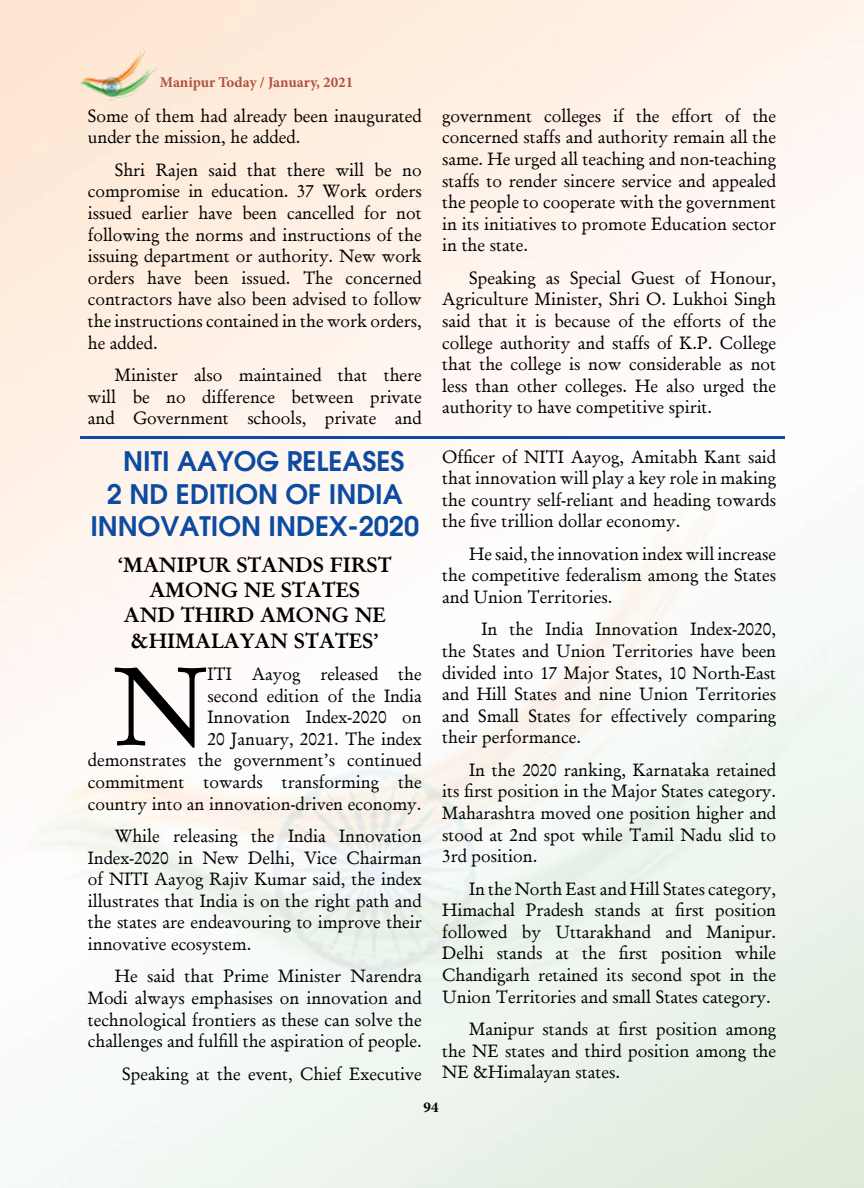
<style>
.page{position:relative;width:864px;height:1188px;background:#fff}
.page>*{position:absolute;margin:0;border:0;box-sizing:border-box;transform-origin:0 0}
.t1{font:111.15px "Garamond";color:#000}
.t2{font:600 27px/32.4px "Avant Garde";color:#0d4ba0}
.t3{font:700 21px/25.2px "Garamond";color:#000;text-align:center}
.t4{font:18px/21.6px "Garamond";color:#000;text-align:justify}
.t5{font:700 15px "Minion Pro";letter-spacing:-.005em;color:#b0503f}
.t6{font:700 15px "Minion Pro";color:#000}
</style>
<div class="page">
<img style="left:0;top:0;width:864px;height:1188px">
<img style="left:65px;top:35px;width:109px;height:73px">
<hr style="left:81px;top:436px;width:704px;height:2px;background:#0d4ba0">
<p class="t5" style="left:160px;top:72px;width:195px">Manipur Today / January, 2021</p>
<p class="t4" style="left:88px;top:105px;width:336px">Some of them had already been inaugurated under the mission, he added.</p>
<p class="t4" style="left:88px;top:159px;width:336px;text-indent:27px">Shri Rajen said that there will be no compromise in education. 37 Work orders issued earlier have been cancelled for not following the norms and instructions of the issuing department or authority. New work orders have been issued. The concerned contractors have also been advised to follow the instructions contained in the work orders, he added.</p>
<p class="t4" style="left:88px;top:364px;width:336px;text-indent:27px">Minister also maintained that there will be no difference between private and Government schools, private and</p>
<h2 class="t2" style="left:107px;top:445px;width:196px;text-indent:70px">AAYOG RELEASES<br>2 ND EDITION</h2>
<h2 class="t2" style="left:123px;top:445px;width:12px">NITI</h2>
<h2 class="t2" style="left:286px;top:477px;width:104px">OF INDIA</h2>
<h2 class="t2" style="left:90px;top:510px;width:18px">INNOVATION</h2>
<h2 class="t2" style="left:269px;top:510px;width:152px">IN DEX-2020</h2>
<p class="t3" style="left:118px;top:552px;width:275px">‘MANIPUR STANDS FIRST<br>AMONG NE STATES<br>AND THIRD AMONG NE &amp;HIMALAYAN STATES’</p>
<h1 class="t1" style="left:113px;top:636px;width:96px">N</h1>
<p class="t4" style="left:88px;top:663px;width:336px;text-align:right">ITI Aayog released the<br>second edition of the India<br>Innovation Index-2020 on<br>20 January, 2021. The index<br>demonstrates the government’s continued commitment towards transforming the country into an innovation-driven economy.</p>
<p class="t4" style="left:88px;top:825px;width:336px;text-indent:27px">While releasing the India Innovation Index-2020 in New Delhi, Vice Chairman of NITI Aayog Rajiv Kumar said, the index illustrates that India is on the right path and the states are endeavouring to improve their innovative ecosystem.</p>
<p class="t4" style="left:88px;top:965px;width:336px;text-indent:27px">He said that Prime Minister Narendra Modi always emphasises on innovation and technological frontiers as these can solve the challenges and fulfill the aspiration of people.</p>
<p class="t4" style="left:122px;top:1063px;width:301px">Speaking at the event, Chief Executive</p>
<p class="t4" style="left:442px;top:105px;width:336px">government colleges if the effort of the concerned staffs and authority remain all the same. He urged all teaching and non-teaching staffs to render sincere service and appealed the people to cooperate with the government in its initiatives to promote Education sector in the state.</p>
<p class="t4" style="left:442px;top:267px;width:336px;text-indent:27px">Speaking as Special Guest of Honour, Agriculture Minister, Shri O. Lukhoi Singh said that it is because of the efforts of the college authority and staffs of K.P. College that the college is now considerable as not less than other colleges. He also urged the authority to have competitive spirit.</p>
<p class="t4" style="left:442px;top:446px;width:336px">Officer of NITI Aayog, Amitabh Kant said that innovation will play a key role in making the country self-reliant and heading towards the five trillion dollar economy.</p>
<p class="t4" style="left:442px;top:543px;width:336px;text-indent:27px">He said, the innovation index will increase the competitive federalism among the States and Union Territories.</p>
<p class="t4" style="left:442px;top:618px;width:336px;text-indent:39px">In the India Innovation Index-2020, the States and Union Territories have been divided into 17 Major States, 10 North-East and Hill States and nine Union Territories and Small States for effectively comparing their performance.</p>
<p class="t4" style="left:442px;top:759px;width:336px;text-indent:27px">In the 2020 ranking, Karnataka retained its first position in the Major States category.<br>Maharashtra moved one position higher and stood at 2nd spot while Tamil Nadu slid to 3rd position.</p>
<p class="t4" style="left:442px;top:878px;width:336px;text-indent:27px">In the North East and Hill States category, Himachal Pradesh stands at first position followed by Uttarakhand and Manipur.<br>Delhi stands at the first position while Chandigarh retained its second spot in the Union Territories and small States category.</p>
<p class="t4" style="left:442px;top:1018px;width:336px;text-indent:27px">Manipur stands at first position among the NE states and third position among the NE &amp;Himalayan states.</p>
<p class="t6" style="left:424px;top:1097px;width:16px">94</p>
</div>
